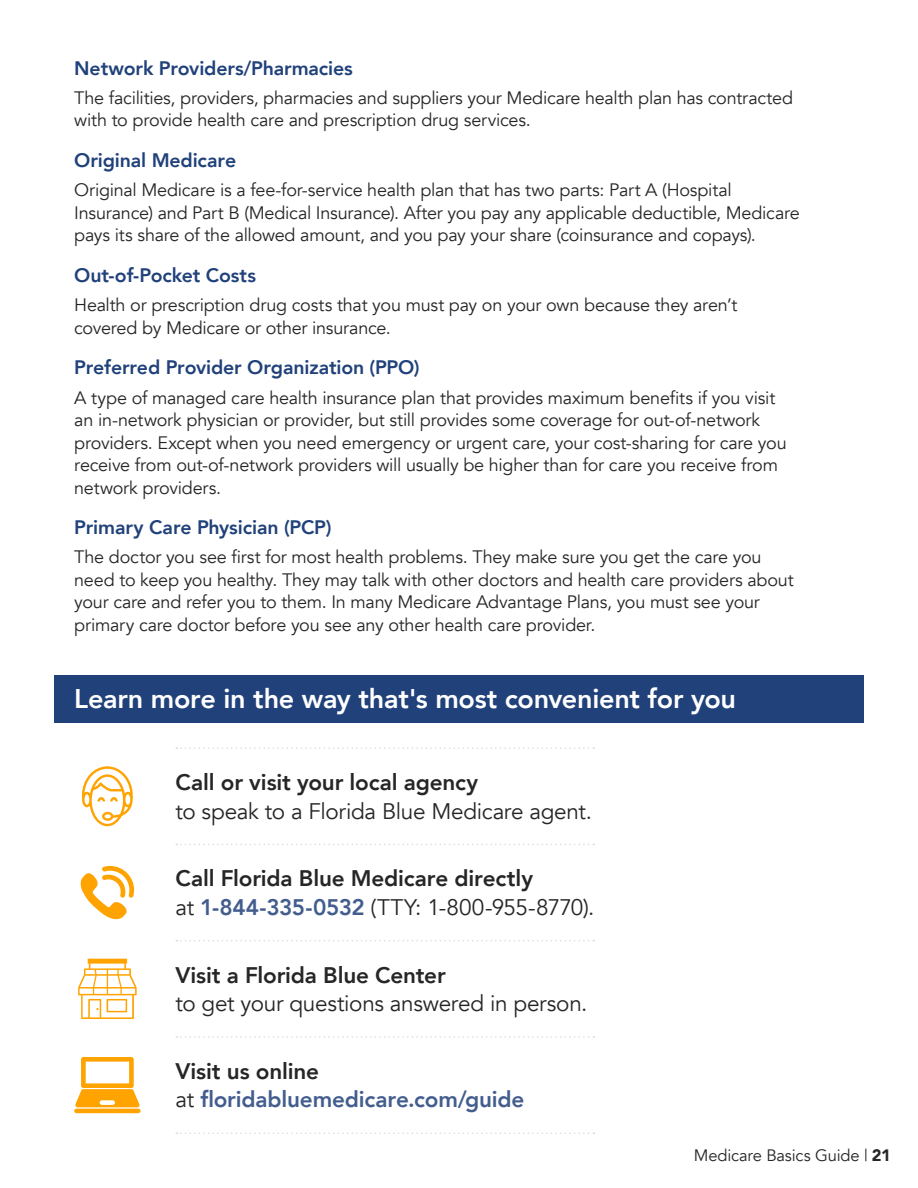
<style>
.page{position:relative;width:918px;height:1188px;background:#fff}
.page>*{position:absolute;margin:0;border:0;box-sizing:border-box;transform-origin:0 0}
.t1{font:800 27px "Avenir";letter-spacing:-.01em;color:#fff}
.t2{font:800 22.5px/28.5px "Avenir";letter-spacing:-.005em;color:#262626}
.t3{font:22.5px "Avenir";letter-spacing:-.015em;color:#262626}
.t4{font:800 22.5px/28.5px "Avenir";letter-spacing:-.005em;color:#425d8e}
.t5{font:800 19.5px "Avenir";letter-spacing:-.005em;color:#20417a}
.t6{font:18px/22.5px "Avenir";letter-spacing:-.015em;color:#262626}
.t7{font:16.5px "Avenir";letter-spacing:-.01em;color:#262626}
.s1{font-weight:400}
.s2{color:#425d8e}
.s3{color:#262626}
.s4{font-weight:400;color:#262626}
.s5{font-weight:900}
</style>
<div class="page">
<div style="left:54px;top:675px;width:810px;height:47px;background:#20417a"></div>
<svg style="left:176px;top:747px;width:418px;height:2px"></svg>
<svg style="left:176px;top:844px;width:418px;height:1px"></svg>
<svg style="left:176px;top:940px;width:418px;height:1px"></svg>
<svg style="left:176px;top:1036px;width:418px;height:2px"></svg>
<svg style="left:176px;top:1132px;width:418px;height:2px"></svg>
<svg style="left:82px;top:766px;width:51px;height:60px"></svg>
<svg style="left:81px;top:866px;width:53px;height:53px"></svg>
<svg style="left:78px;top:959px;width:59px;height:60px"></svg>
<svg style="left:74px;top:1057px;width:67px;height:56px"></svg>
<p class="t5" style="left:74px;top:53px;width:280px">Network Providers/Pharmacies</p>
<p class="t6" style="left:74px;top:87px;width:720px">The facilities, providers, pharmacies and suppliers your Medicare health plan has contracted with to provide health care and prescription drug services.</p>
<p class="t5" style="left:74px;top:145px;width:163px">Original Medicare</p>
<p class="t6" style="left:74px;top:179px;width:727px">Original Medicare is a fee-for-service health plan that has two parts: Part A (Hospital<br>Insurance) and Part B (Medical Insurance). After you pay any applicable deductible, Medicare pays its share of the allowed amount, and you pay your share (coinsurance and copays).</p>
<p class="t5" style="left:74px;top:260px;width:183px">Out-of-Pocket Costs</p>
<p class="t6" style="left:74px;top:294px;width:665px">Health or prescription drug costs that you must pay on your own because they aren’t covered by Medicare or other insurance.</p>
<p class="t5" style="left:74px;top:352px;width:347px">Preferred Provider Organization (PPO)</p>
<p class="t6" style="left:74px;top:386px;width:714px">A type of managed care health insurance plan that provides maximum benefits if you visit an in-network physician or provider, but still provides some coverage for out-of-network providers. Except when you need emergency or urgent care, your cost-sharing for care you receive from out-of-network providers will usually be higher than for care you receive from network providers.</p>
<p class="t5" style="left:74px;top:512px;width:259px">Primary Care Physician (PCP)</p>
<p class="t6" style="left:74px;top:546px;width:721px">The doctor you see first for most health problems. They make sure you get the care you need to keep you healthy. They may talk with other doctors and health care providers about your care and refer you to them. In many Medicare Advantage Plans, you must see your primary care doctor before you see any other health care provider.</p>
<h1 class="t1" style="left:74px;top:678px;width:663px">Learn more in the way that's most convenient for you</h1>
<p class="t2" style="left:176px;top:768px;width:304px">Call or visit your local agency</p>
<p class="t3" style="left:176px;top:797px;width:418px">to speak to a Florida Blue Medicare agent.</p>
<p class="t2" style="left:176px;top:864px;width:420px">Call Florida Blue Medicare directly<br><span class="s1">at</span> <span class="s2">1-844-335-0532</span> <span class="s1">(TTY: 1-800-955-8770).</span></p>
<p class="t2" style="left:176px;top:961px;width:272px">Visit a Florida Blue Center</p>
<p class="t3" style="left:176px;top:990px;width:414px">to get your questions answered in person.</p>
<p class="t4" style="left:176px;top:1057px;width:350px"><span class="s3">Visit us online<br></span><span class="s4">at</span> floridabluemedicare.com/guide</p>
<p class="t7" style="left:694px;top:1145px;width:199px">Medicare Basics Guide | <span class="s5">21</span></p>
</div>
